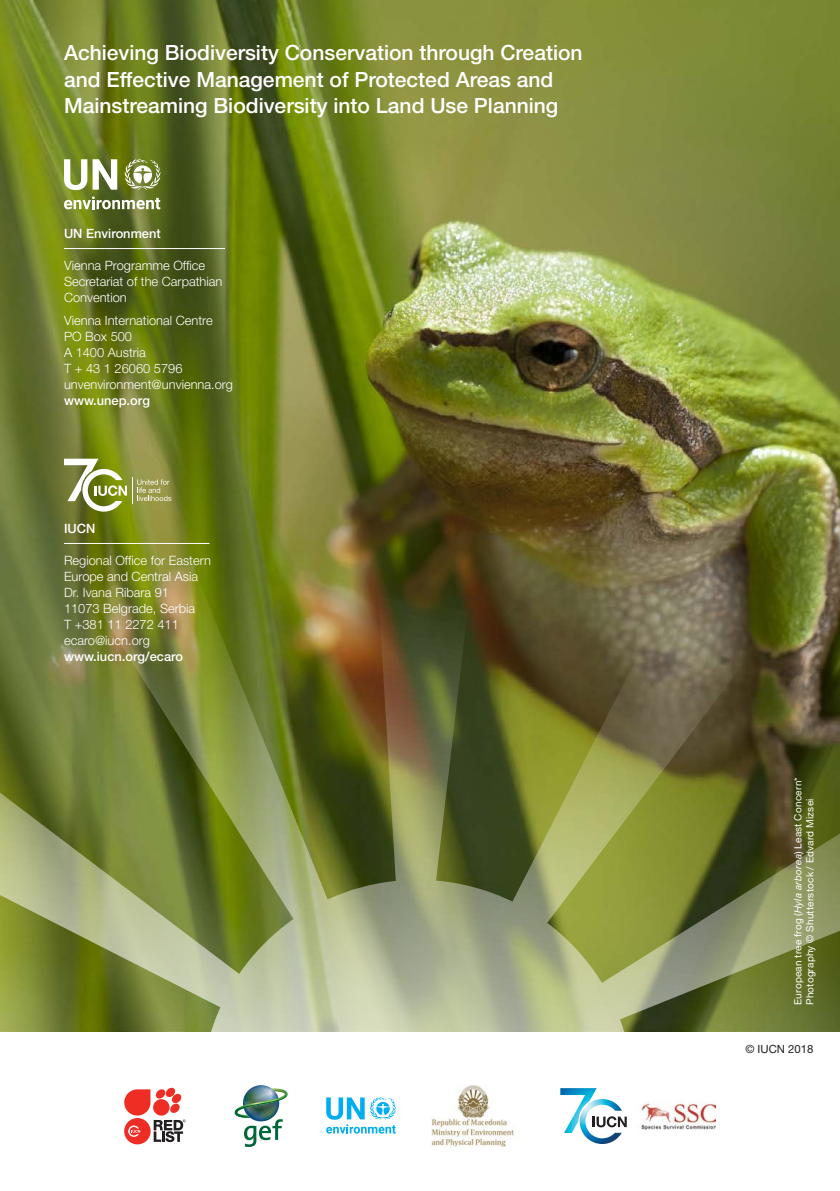
<style>
.page{position:relative;width:840px;height:1191px;background:#fff}
.page>*{position:absolute;margin:0;border:0;box-sizing:border-box;transform-origin:0 0}
.t1{font:500 21px/26.2px "Helvetica Neue LT Std";color:#fff}
.t2{font:300 12.8px/16px "Helvetica Neue LT Std";color:#fff}
.t3{font:500 12.8px "Helvetica Neue LT Std";color:#fff}
.t4{font:11.4px "Helvetica Neue LT Std";color:#231f20}
.t5{font:10px/12px "Helvetica Neue LT Std";letter-spacing:.025em;color:#fff}
.s1{font-style:italic}
</style>
<div class="page">
<img style="left:0;top:0;width:839px;height:507px">
<img style="left:0;top:507px;width:839px;height:640px">
<hr style="left:64px;top:543px;width:145px;height:1px;background:#fff">
<hr style="left:64px;top:248px;width:161px;height:1px;background:#fff">
<img style="left:633px;top:1089px;width:82px;height:53px">
<img style="left:579px;top:1099px;width:42px;height:45px">
<svg style="left:596px;top:1116px;width:30px;height:11px"></svg>
<img style="left:560px;top:1088px;width:36px;height:45px">
<img style="left:234px;top:1085px;width:53px;height:62px">
<img style="left:431px;top:1085px;width:93px;height:61px">
<div style="left:124px;top:1118px;width:26px;height:26px;background:#ee2e24;border-radius:50%"></div>
<svg style="left:124px;top:1087px;width:61px;height:55px"></svg>
<svg style="left:326px;top:1097px;width:69px;height:36px"></svg>
<svg style="left:64px;top:159px;width:53px;height:31px"></svg>
<svg style="left:64px;top:196px;width:96px;height:13px"></svg>
<svg style="left:124px;top:159px;width:36px;height:31px"></svg>
<svg style="left:64px;top:459px;width:107px;height:52px"></svg>
<h1 class="t1" style="left:64px;top:40px;width:520px">Achieving Biodiversity Conservation through Creation and Effective Management of Protected Areas and<br>Mainstreaming Biodiversity into Land Use Planning</h1>
<p class="t3" style="left:64px;top:226px;width:98px">UN Environment</p>
<p class="t2" style="left:64px;top:257px;width:160px">Vienna Programme Office<br>Secretariat of the Carpathian<br>Convention</p>
<p class="t2" style="left:64px;top:312px;width:170px">Vienna International Centre<br>PO Box 500<br>A 1400 Austria<br>T + 43 1 26060 5796 unvenvironment@unvienna.org</p>
<p class="t3" style="left:64px;top:393px;width:87px">www.unep.org</p>
<p class="t3" style="left:64px;top:520px;width:33px">IUCN</p>
<p class="t2" style="left:64px;top:552px;width:148px">Regional Office for Eastern<br>Europe and Central Asia<br>Dr. Ivana Ribara 91<br>11073 Belgrade, Serbia<br>T +381 11 2272 411 ecaro@iucn.org</p>
<p class="t3" style="left:64px;top:649px;width:120px">www.iucn.org/ecaro</p>
<p class="t5" style="left:791px;top:1005px;width:229px;rotate:-90deg">European tree frog (<span class="s1">Hyla arborea</span>) Least Concern*<br>Photography © Shutterstock / Edvard Mizsei</p>
<p class="t4" style="left:745px;top:1042px;width:69px">© IUCN 2018</p>
</div>
